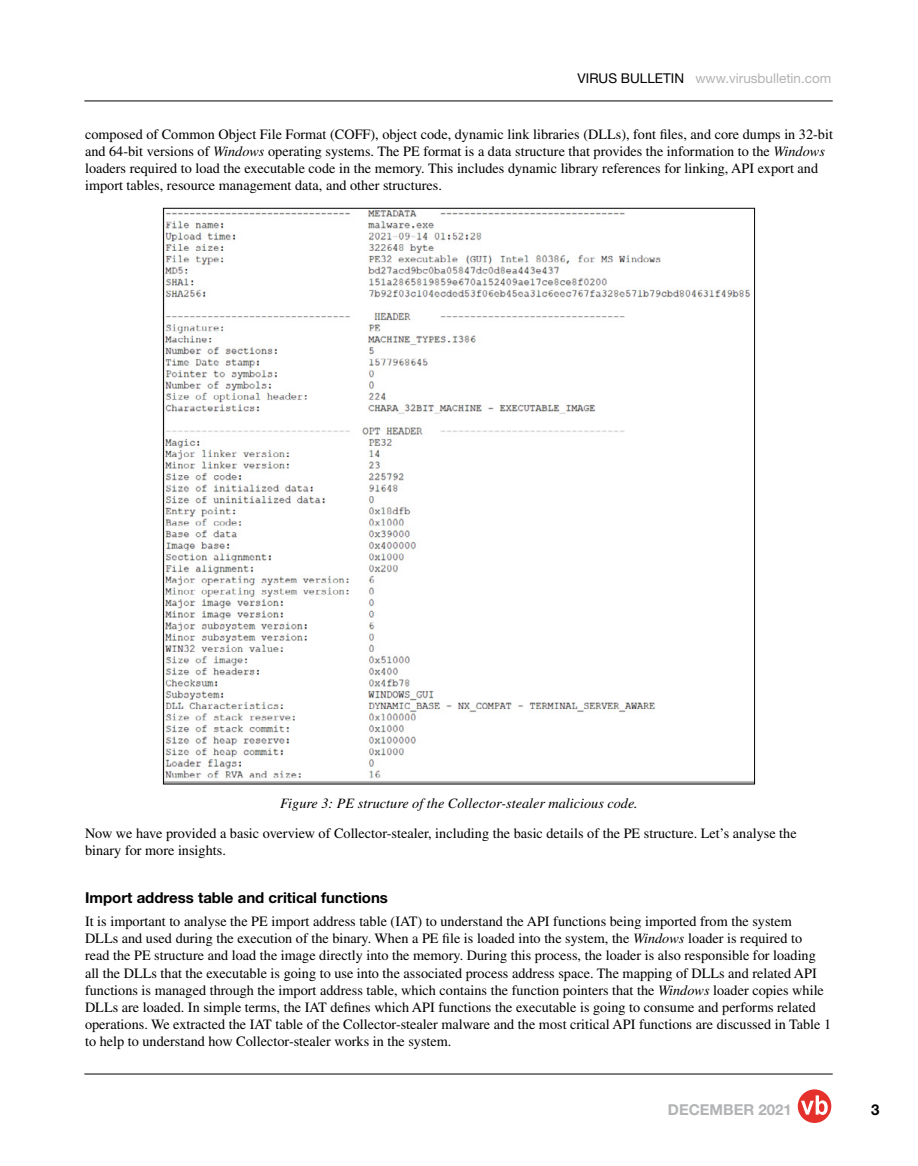
<style>
.page{position:relative;width:918px;height:1166px;background:#fff}
.page>*{position:absolute;margin:0;border:0;box-sizing:border-box;transform-origin:0 0}
.t1{font:700 15px "Helvetica Neue";color:#000}
.t2{font:700 15px "Helvetica Neue";color:#b1b3b4}
.t3{font:14.25px/17.1px "Times";color:#000}
.t4{font:italic 14.25px "Times";color:#000}
.t5{font:13.5px "Helvetica Neue";color:#b1b3b4}
.s1{color:#000}
.s2{font-style:italic}
</style>
<div class="page">
<div style="left:798px;top:1089px;width:33px;height:33px;background:#e4312b;border-radius:50%"></div>
<svg style="left:801px;top:1095px;width:27px;height:19px"></svg>
<hr style="left:84px;top:1073px;width:749px;height:1px;background:#000">
<hr style="left:84px;top:101px;width:749px;height:1px;background:#000">
<img style="left:165px;top:210px;width:588px;height:572px">
<p class="t5" style="left:578px;top:70px;width:255px"><span class="s1">VIRUS BULLETIN</span> www.virusbulletin.com</p>
<p class="t3" style="left:85px;top:125px;width:749px">composed of Common Object File Format (COFF), object code, dynamic link libraries (DLLs), font files, and core dumps in 32-bit and 64-bit versions of <span class="s2">Windows</span> operating systems. The PE format is a data structure that provides the information to the <span class="s2">Windows </span>loaders required to load the executable code in the memory. This includes dynamic library references for linking, API export and import tables, resource management data, and other structures.</p>
<p class="t4" style="left:280px;top:795px;width:359px">Figure 3: PE structure of the Collector-stealer malicious code.</p>
<p class="t3" style="left:85px;top:824px;width:713px">Now we have provided a basic overview of Collector-stealer, including the basic details of the PE structure. Let’s analyse the binary for more insights.</p>
<p class="t1" style="left:85px;top:887px;width:304px">Import address table and critical functions</p>
<p class="t3" style="left:85px;top:912px;width:748px">It is important to analyse the PE import address table (IAT) to understand the API functions being imported from the system<br>DLLs and used during the execution of the binary. When a PE file is loaded into the system, the <span class="s2">Windows</span> loader is required to<br>read the PE structure and load the image directly into the memory. During this process, the loader is also responsible for loading all the DLLs that the executable is going to use into the associated process address space. The mapping of DLLs and related API functions is managed through the import address table, which contains the function pointers that the <span class="s2">Windows</span> loader copies while DLLs are loaded. In simple terms, the IAT defines which API functions the executable is going to consume and performs related operations. We extracted the IAT table of the Collector-stealer malware and the most critical API functions are discussed in Table 1 to help to understand how Collector-stealer works in the system.</p>
<p class="t2" style="left:668px;top:1099px;width:125px">DECEMBER 2021</p>
<p class="t1" style="left:871px;top:1099px;width:10px">3</p>
</div>
